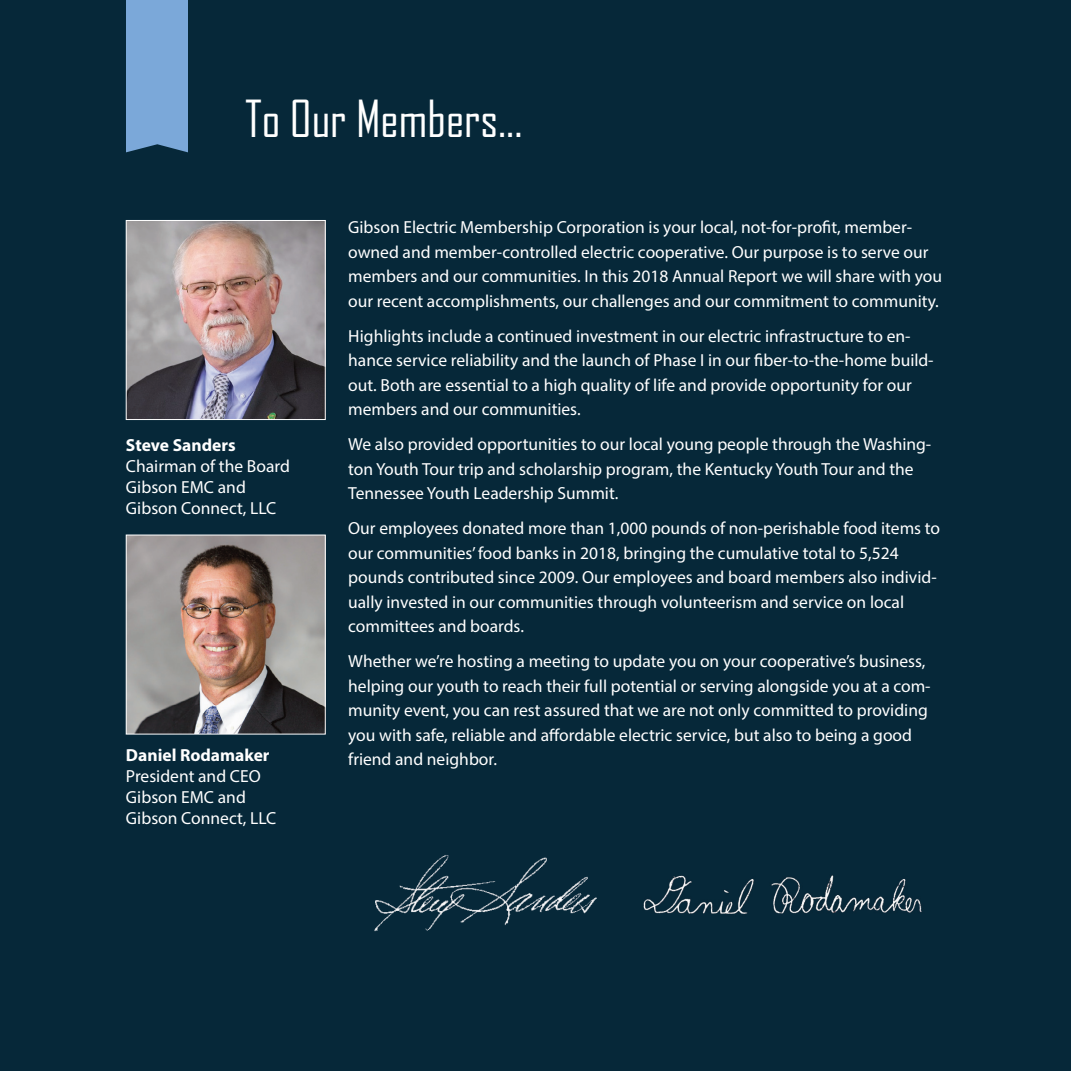
<style>
.page{position:relative;width:1071px;height:1071px;background:#062839}
.page>*{position:absolute;margin:0;border:0;box-sizing:border-box;transform-origin:0 0}
.t1{font:49px "Agency FB";color:#fff}
.t2{font:17.5px/24.5px "Myriad Pro";color:#fff}
.t3{font:700 17.5px "Myriad Pro";color:#fff}
</style>
<div class="page">
<img style="left:128px;top:537px;width:196px;height:195px">
<div style="left:126px;top:535px;width:200px;height:199px;border:1px solid #fff"></div>
<img style="left:128px;top:222px;width:195px;height:196px">
<div style="left:126px;top:220px;width:199px;height:200px;border:1px solid #fff"></div>
<img style="left:374px;top:855px;width:223px;height:77px">
<img style="left:643px;top:875px;width:279px;height:39px">
<div style="left:126px;top:0;width:62px;height:152px;background:#7ba8d9"></div>
<h1 class="t1" style="left:245px;top:89px;width:279px">To Our Members...</h1>
<p class="t3" style="left:126px;top:434px;width:111px">Steve Sanders</p>
<p class="t2" style="left:126px;top:456px;width:165px;line-height:21px">Chairman of the Board<br>Gibson EMC and<br>Gibson Connect, LLC</p>
<p class="t3" style="left:126px;top:744px;width:145px">Daniel Rodamaker</p>
<p class="t2" style="left:126px;top:765px;width:152px;line-height:21px">President and CEO<br>Gibson EMC and<br>Gibson Connect, LLC</p>
<p class="t2" style="left:348px;top:215px;width:595px">Gibson Electric Membership Corporation is your local, not-for-profit, member&shy;owned and member-controlled electric cooperative. Our purpose is to serve our members and our communities. In this 2018 Annual Report we will share with you our recent accomplishments, our challenges and our commitment to community.</p>
<p class="t2" style="left:348px;top:323px;width:587px">Highlights include a continued investment in our electric infrastructure to en&shy;hance service reliability and the launch of Phase I in our fiber-to-the-home build&shy;out. Both are essential to a high quality of life and provide opportunity for our members and our communities.</p>
<p class="t2" style="left:348px;top:432px;width:585px">We also provided opportunities to our local young people through the Washing&shy;ton Youth Tour trip and scholarship program, the Kentucky Youth Tour and the<br>Tennessee Youth Leadership Summit.</p>
<p class="t2" style="left:348px;top:516px;width:594px">Our employees donated more than 1,000 pounds of non-perishable food items to our communities’ food banks in 2018, bringing the cumulative total to 5,524 pounds contributed since 2009. Our employees and board members also individ&shy;ually invested in our communities through volunteerism and service on local committees and boards.</p>
<p class="t2" style="left:348px;top:649px;width:584px">Whether we’re hosting a meeting to update you on your cooperative’s business, helping our youth to reach their full potential or serving alongside you at a com&shy;munity event, you can rest assured that we are not only committed to providing you with safe, reliable and affordable electric service, but also to being a good friend and neighbor.</p>
</div>
